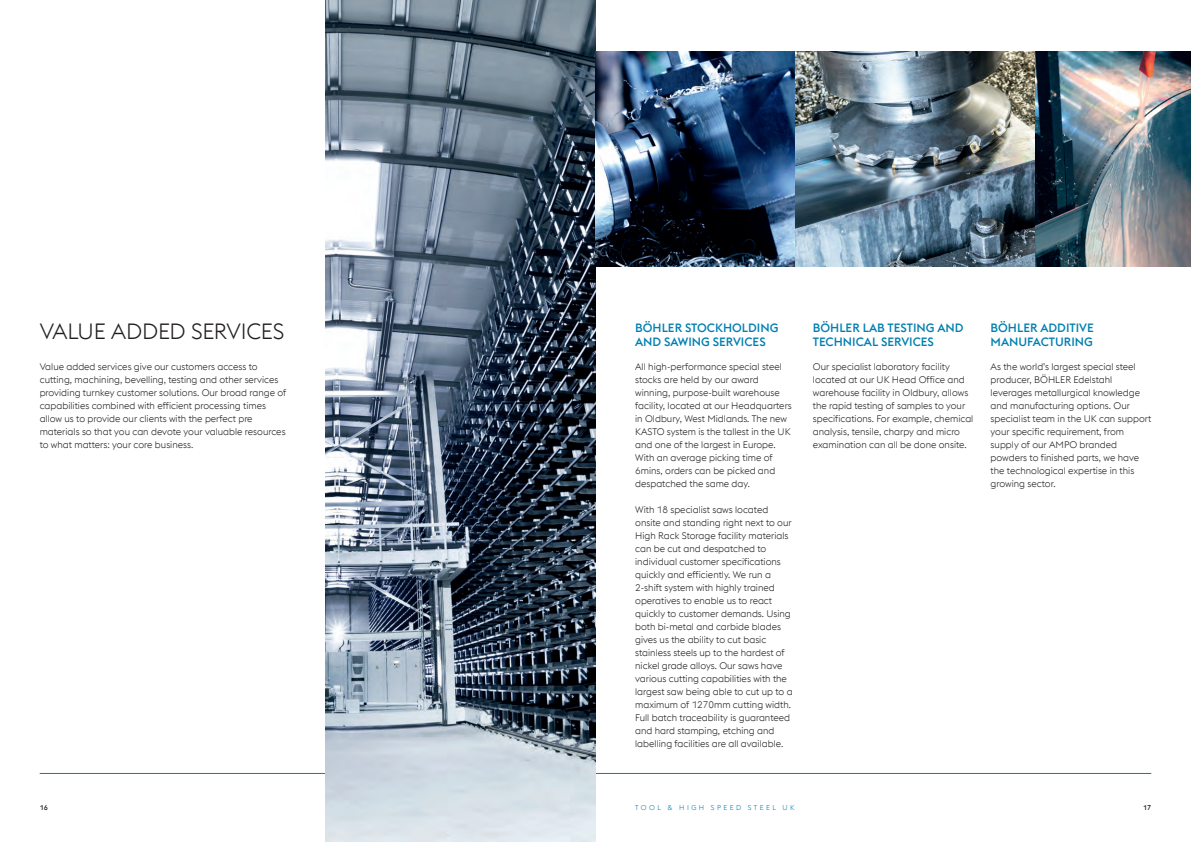
<style>
.page{position:relative;width:1191px;height:842px;background:#fff}
.page>*{position:absolute;margin:0;border:0;box-sizing:border-box;transform-origin:0 0}
.t1{font:300 22px "voestalpine";letter-spacing:-.01em;color:#231f20}
.t2{font:500 12px/14px "voestalpine";color:#007fb1}
.t3{font:300 9.5px/13px "voestalpine";color:#231f20}
.t4{font:300 7px "voestalpine";letter-spacing:.35em;color:#007fb1}
.t5{font:500 7px "voestalpine";color:#231f20}
</style>
<div class="page">
<hr style="left:40px;top:773px;width:1111px;height:1px;background:#007fb1">
<img style="left:325px;top:0;width:270px;height:842px">
<img style="left:595px;top:51px;width:596px;height:216px">
<h1 class="t1" style="left:40px;top:318px;width:246px">VALUE ADDED SERVICES</h1>
<p class="t2" style="left:635px;top:320px;width:145px">BÖHLER STOCKHOLDING<br>AND SAWING SERVICES</p>
<p class="t2" style="left:813px;top:320px;width:152px">BÖHLER LAB TESTING AND<br>TECHNICAL SERVICES</p>
<p class="t2" style="left:990px;top:320px;width:105px">BÖHLER ADDITIVE</p>
<p class="t2" style="left:990px;top:334px;width:104px">MANUFACTURING</p>
<p class="t3" style="left:40px;top:360px;width:248px">Value added services give our customers access to cutting, machining, bevelling, testing and other services providing turnkey customer solutions. Our broad range of capabilities combined with efficient processing times allow us to provide our clients with the perfect pre materials so that you can devote your valuable resources to what matters: your core business.</p>
<p class="t3" style="left:635px;top:360px;width:158px">All high-performance special steel stocks are held by our award winning, purpose-built warehouse facility, located at our Headquarters in Oldbury, West Midlands. The new<br>KASTO system is the tallest in the UK and one of the largest in Europe.<br>With an average picking time of<br>6mins, orders can be picked and despatched the same day.</p>
<p class="t3" style="left:635px;top:503px;width:159px">With 18 specialist saws located onsite and standing right next to our High Rack Storage facility materials can be cut and despatched to individual customer specifications quickly and efficiently. We run a 2-shift system with highly trained operatives to enable us to react quickly to customer demands. Using both bi-metal and carbide blades gives us the ability to cut basic stainless steels up to the hardest of nickel grade alloys. Our saws have various cutting capabilities with the largest saw being able to cut up to a maximum of 1270mm cutting width.<br>Full batch traceability is guaranteed and hard stamping, etching and labelling facilities are all available.</p>
<p class="t3" style="left:813px;top:360px;width:162px">Our specialist laboratory facility located at our UK Head Office and warehouse facility in Oldbury, allows the rapid testing of samples to your specifications. For example, chemical analysis, tensile, charpy and micro examination can all be done onsite.</p>
<p class="t3" style="left:990px;top:360px;width:162px">As the world’s largest special steel producer, BÖHLER Edelstahl leverages metallurgical knowledge and manufacturing options. Our specialist team in the UK can support your specific requirement, from supply of our AMPO branded powders to finished parts, we have the technological expertise in this growing sector.</p>
<p class="t5" style="left:40px;top:804px;width:10px">16</p>
<p class="t4" style="left:635px;top:804px;width:161px">TOOL &amp; HIGH SPEED STEEL UK</p>
<p class="t5" style="left:1143px;top:804px;width:10px">17</p>
</div>
